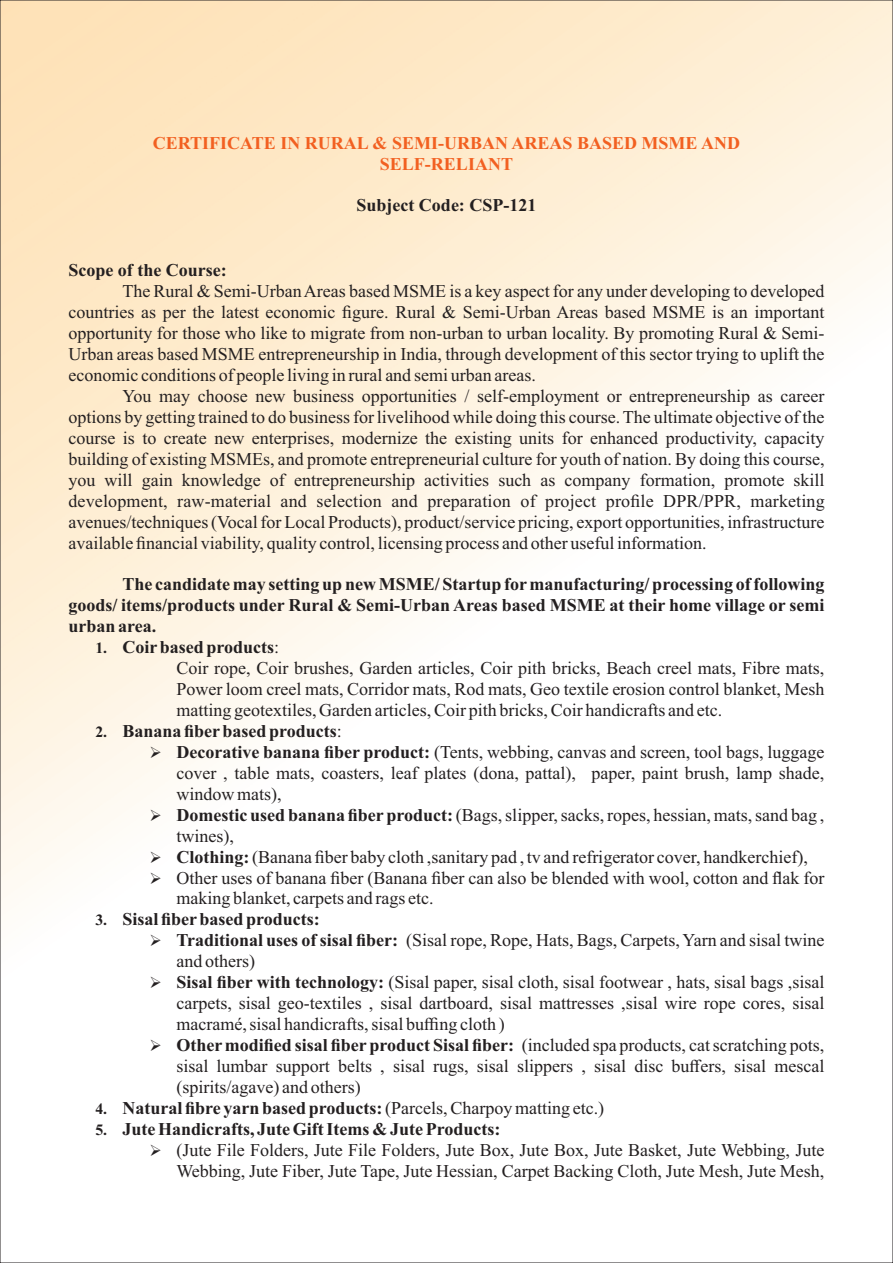
<style>
.page{position:relative;width:893px;height:1263px;background:#fff}
.page>*{position:absolute;margin:0;border:0;box-sizing:border-box;transform-origin:0 0}
.t1{font:18px/21px "Times New Roman";color:#231f20;text-align:justify}
.t2{font:700 18px/21px "Times New Roman";color:#231f20;text-align:justify}
.t3{font:700 18px/21px "Times New Roman";color:#f26021;text-align:center}
.s1{font-weight:700;font-size:15.75px}
.s2{font-weight:700}
.s3{font-size:15.75px}
.s4{font-weight:400}
</style>
<div class="page">
<p class="t3" style="left:153px;top:134px;width:589px">CERTIFICATE IN RURAL &amp; SEMI-URBAN AREAS BASED MSME AND<br>SELF-RELIANT</p>
<p class="t2" style="left:356px;top:197px;width:181px">Subject Code: CSP-121</p>
<p class="t2" style="left:68px;top:262px;width:160px">Scope of the Course:</p>
<p class="t1" style="left:68px;top:283px;width:758px;text-indent:54px">The Rural &amp; Semi-Urban Areas based MSME is a key aspect for any under developing to developed countries as per the latest economic figure. Rural &amp; Semi-Urban Areas based MSME is an important opportunity for those who like to migrate from non-urban to urban locality. By promoting Rural &amp; Semi-Urban areas based MSME entrepreneurship in India, through development of this sector trying to uplift the economic conditions of people living in rural and semi urban areas.</p>
<p class="t1" style="left:68px;top:387px;width:758px;text-indent:54px">You may choose new business opportunities / self-employment or entrepreneurship as career options by getting trained to do business for livelihood while doing this course. The ultimate objective of the course is to create new enterprises, modernize the existing units for enhanced productivity, capacity building of existing MSMEs, and promote entrepreneurial culture for youth of nation. By doing this course, you will gain knowledge of entrepreneurship activities such as company formation, promote skill development, raw-material and selection and preparation of project profile DPR/PPR, marketing avenues/techniques (Vocal for Local Products), product/service pricing, export opportunities, infrastructure available financial viability, quality control, licensing process and other useful information.</p>
<p class="t2" style="left:68px;top:576px;width:758px;text-indent:54px">The candidate may setting up new MSME/ Startup for manufacturing/ processing of following goods/ items/products under Rural &amp; Semi-Urban Areas based MSME at their home village or semi urban area.</p>
<p class="t1" style="left:176px;top:638px;width:650px;text-align:left;text-indent:-81px"><span class="s1">1.</span> <span class="s2">Coir based products</span>:<br>Coir rope, Coir brushes, Garden articles, Coir pith bricks, Beach creel mats, Fibre mats, Power loom creel mats, Corridor mats, Rod mats, Geo textile erosion control blanket, Mesh matting geotextiles, Garden articles, Coir pith bricks, Coir handicrafts and etc.</p>
<p class="t2" style="left:95px;top:722px;width:248px"><span class="s3">2.</span> Banana fiber based products<span class="s4">:</span></p>
<p class="t1" style="left:176px;top:743px;width:650px;text-indent:-27px">➢ <span class="s2">Decorative banana fiber product:</span> (Tents, webbing, canvas and screen, tool bags, luggage cover , table mats, coasters, leaf plates (dona, pattal), paper, paint brush, lamp shade, window mats),</p>
<p class="t1" style="left:176px;top:806px;width:650px;text-indent:-27px">➢ <span class="s2">Domestic used banana fiber product:</span> (Bags, slipper, sacks, ropes, hessian, mats, sand bag , twines),</p>
<p class="t1" style="left:149px;top:848px;width:660px">➢ <span class="s2">Clothing:</span> (Banana fiber baby cloth ,sanitary pad , tv and refrigerator cover, handkerchief),</p>
<p class="t1" style="left:176px;top:869px;width:649px;text-indent:-27px">➢ Other uses of banana fiber (Banana fiber can also be blended with wool, cotton and flak for making blanket, carpets and rags etc.</p>
<p class="t2" style="left:95px;top:911px;width:226px"><span class="s3">3.</span> Sisal fiber based products:</p>
<p class="t1" style="left:176px;top:931px;width:650px;text-indent:-27px">➢ <span class="s2">Traditional uses of sisal fiber:</span> (Sisal rope, Rope, Hats, Bags, Carpets, Yarn and sisal twine and others)</p>
<p class="t1" style="left:176px;top:973px;width:650px;text-indent:-27px">➢ <span class="s2">Sisal fiber with technology:</span> (Sisal paper, sisal cloth, sisal footwear , hats, sisal bags ,sisal carpets, sisal geo-textiles , sisal dartboard, sisal mattresses ,sisal wire rope cores, sisal macramé, sisal handicrafts, sisal buffing cloth )</p>
<p class="t1" style="left:176px;top:1036px;width:650px;text-indent:-27px">➢ <span class="s2">Other modified sisal fiber product Sisal fiber:</span> (included spa products, cat scratching pots, sisal lumbar support belts , sisal rugs, sisal slippers , sisal disc buffers, sisal mescal (spirits/agave) and others)</p>
<p class="t2" style="left:95px;top:1099px;width:510px"><span class="s3">4.</span> Natural fibre yarn based products: <span class="s4">(Parcels, Charpoy matting etc.)</span></p>
<p class="t2" style="left:95px;top:1120px;width:407px"><span class="s3">5.</span> Jute Handicrafts, Jute Gift Items &amp; Jute Products:</p>
<p class="t1" style="left:149px;top:1141px;width:677px;text-align:right">➢ (Jute File Folders, Jute File Folders, Jute Box, Jute Box, Jute Basket, Jute Webbing, Jute<br>Webbing, Jute Fiber, Jute Tape, Jute Hessian, Carpet Backing Cloth, Jute Mesh, Jute Mesh,</p>
</div>
